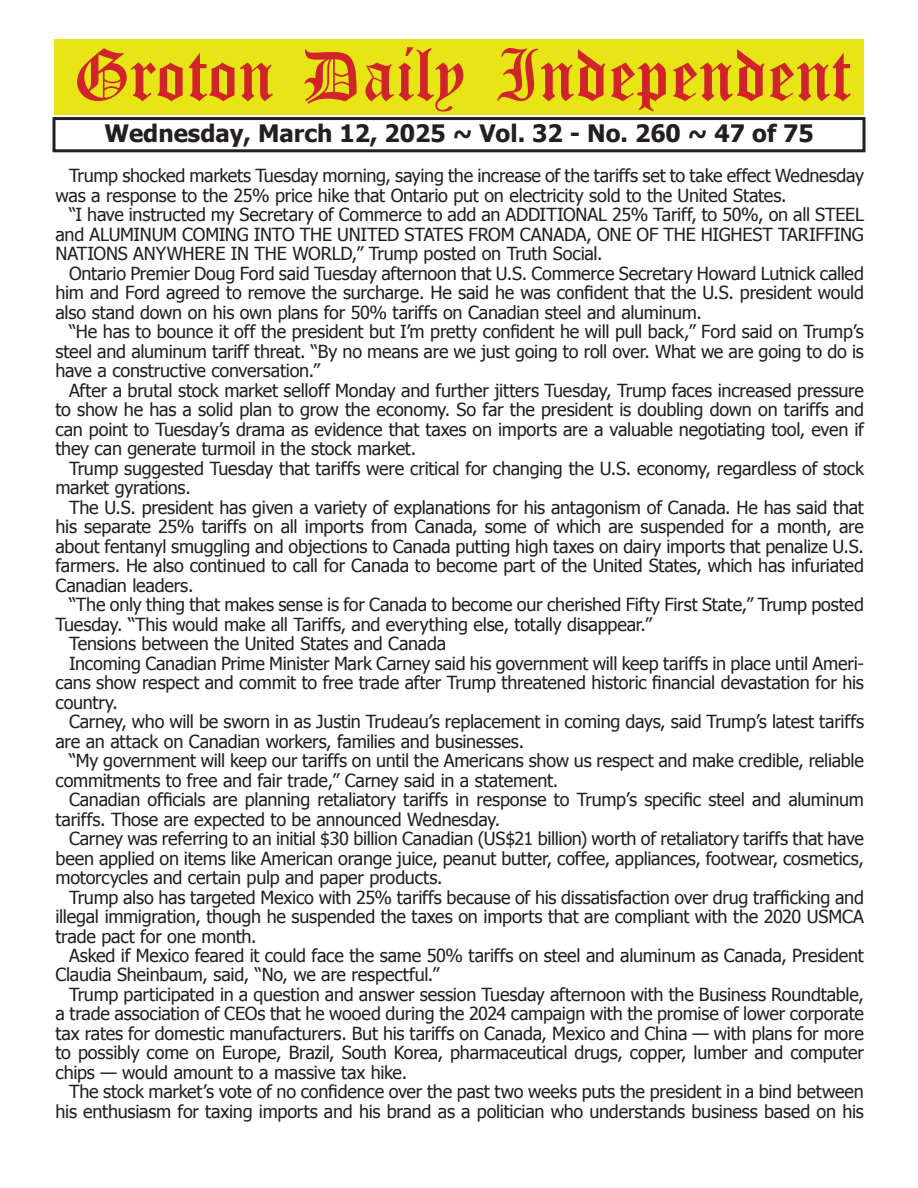
<style>
.page{position:relative;width:918px;height:1188px;background:#fff}
.page>*{position:absolute;margin:0;border:0;box-sizing:border-box;transform-origin:0 0}
.t1{font:54px "Old English Five";color:#d1232a}
.t2{font:700 24px "Tahoma";color:#231f20}
.t3{font:18px/19.5px "Tahoma";letter-spacing:-.01em;color:#231f20;text-align:justify}
</style>
<div class="page">
<div style="left:52px;top:117px;width:814px;height:35px;border:3px solid #231f20"></div>
<div style="left:54px;top:40px;width:810px;height:75px;background:#e7e515"></div>
<h1 class="t1" style="left:73px;top:50px;width:779px">Groton Daily Independent</h1>
<h2 class="t2" style="left:104px;top:116px;width:711px">Wednesday, March 12, 2025 ~ Vol. 32 - No. 260 ~ 47 of 75</h2>
<p class="t3" style="left:56px;top:165px;width:810px;text-indent:14px">Trump shocked markets Tuesday morning, saying the increase of the tariffs set to take effect Wednesday was a response to the 25% price hike that Ontario put on electricity sold to the United States.</p>
<p class="t3" style="left:56px;top:204px;width:810px;text-indent:14px">“I have instructed my Secretary of Commerce to add an ADDITIONAL 25% Tariff, to 50%, on all STEEL and ALUMINUM COMING INTO THE UNITED STATES FROM CANADA, ONE OF THE HIGHEST TARIFFING NATIONS ANYWHERE IN THE WORLD,” Trump posted on Truth Social.</p>
<p class="t3" style="left:56px;top:263px;width:810px;text-indent:14px">Ontario Premier Doug Ford said Tuesday afternoon that U.S. Commerce Secretary Howard Lutnick called him and Ford agreed to remove the surcharge. He said he was confident that the U.S. president would also stand down on his own plans for 50% tariffs on Canadian steel and aluminum.</p>
<p class="t3" style="left:56px;top:321px;width:810px;text-indent:14px">“He has to bounce it off the president but I’m pretty confident he will pull back,” Ford said on Trump’s steel and aluminum tariff threat. “By no means are we just going to roll over. What we are going to do is have a constructive conversation.”</p>
<p class="t3" style="left:56px;top:380px;width:810px;text-indent:14px">After a brutal stock market selloff Monday and further jitters Tuesday, Trump faces increased pressure to show he has a solid plan to grow the economy. So far the president is doubling down on tariffs and can point to Tuesday’s drama as evidence that taxes on imports are a valuable negotiating tool, even if they can generate turmoil in the stock market.</p>
<p class="t3" style="left:56px;top:458px;width:810px;text-indent:14px">Trump suggested Tuesday that tariffs were critical for changing the U.S. economy, regardless of stock market gyrations.</p>
<p class="t3" style="left:56px;top:497px;width:810px;text-indent:14px">The U.S. president has given a variety of explanations for his antagonism of Canada. He has said that his separate 25% tariffs on all imports from Canada, some of which are suspended for a month, are about fentanyl smuggling and objections to Canada putting high taxes on dairy imports that penalize U.S. farmers. He also continued to call for Canada to become part of the United States, which has infuriated Canadian leaders.</p>
<p class="t3" style="left:69px;top:594px;width:796px">“The only thing that makes sense is for Canada to become our cherished Fifty First State,” Trump posted</p>
<p class="t3" style="left:56px;top:613px;width:598px">Tuesday. “This would make all Tariffs, and everything else, totally disappear.”</p>
<p class="t3" style="left:69px;top:633px;width:379px">Tensions between the United States and Canada</p>
<p class="t3" style="left:69px;top:652px;width:796px">Incoming Canadian Prime Minister Mark Carney said his government will keep tariffs in place until Ameri-</p>
<p class="t3" style="left:56px;top:672px;width:810px">cans show respect and commit to free trade after Trump threatened historic financial devastation for his</p>
<p class="t3" style="left:56px;top:691px;width:64px">country.</p>
<p class="t3" style="left:69px;top:711px;width:797px">Carney, who will be sworn in as Justin Trudeau’s replacement in coming days, said Trump’s latest tariffs</p>
<p class="t3" style="left:56px;top:730px;width:470px">are an attack on Canadian workers, families and businesses.</p>
<p class="t3" style="left:69px;top:750px;width:797px">“My government will keep our tariffs on until the Americans show us respect and make credible, reliable</p>
<p class="t3" style="left:56px;top:769px;width:504px">commitments to free and fair trade,” Carney said in a statement.</p>
<p class="t3" style="left:69px;top:789px;width:796px">Canadian officials are planning retaliatory tariffs in response to Trump’s specific steel and aluminum</p>
<p class="t3" style="left:56px;top:808px;width:446px">tariffs. Those are expected to be announced Wednesday.</p>
<p class="t3" style="left:69px;top:828px;width:797px">Carney was referring to an initial $30 billion Canadian (US$21 billion) worth of retaliatory tariffs that have</p>
<p class="t3" style="left:56px;top:847px;width:810px">been applied on items like American orange juice, peanut butter, coffee, appliances, footwear, cosmetics,</p>
<p class="t3" style="left:56px;top:867px;width:389px">motorcycles and certain pulp and paper products.</p>
<p class="t3" style="left:69px;top:886px;width:797px">Trump also has targeted Mexico with 25% tariffs because of his dissatisfaction over drug trafficking and</p>
<p class="t3" style="left:56px;top:906px;width:810px">illegal immigration, though he suspended the taxes on imports that are compliant with the 2020 USMCA</p>
<p class="t3" style="left:56px;top:925px;width:203px">trade pact for one month.</p>
<p class="t3" style="left:69px;top:945px;width:796px">Asked if Mexico feared it could face the same 50% tariffs on steel and aluminum as Canada, President</p>
<p class="t3" style="left:56px;top:964px;width:385px">Claudia Sheinbaum, said, “No, we are respectful.”</p>
<p class="t3" style="left:69px;top:984px;width:797px">Trump participated in a question and answer session Tuesday afternoon with the Business Roundtable,</p>
<p class="t3" style="left:56px;top:1003px;width:810px">a trade association of CEOs that he wooed during the 2024 campaign with the promise of lower corporate</p>
<p class="t3" style="left:56px;top:1023px;width:810px">tax rates for domestic manufacturers. But his tariffs on Canada, Mexico and China — with plans for more</p>
<p class="t3" style="left:56px;top:1042px;width:810px">to possibly come on Europe, Brazil, South Korea, pharmaceutical drugs, copper, lumber and computer</p>
<p class="t3" style="left:56px;top:1062px;width:353px">chips — would amount to a massive tax hike.</p>
<p class="t3" style="left:69px;top:1081px;width:796px">The stock market’s vote of no confidence over the past two weeks puts the president in a bind between</p>
<p class="t3" style="left:56px;top:1101px;width:810px">his enthusiasm for taxing imports and his brand as a politician who understands business based on his</p>
</div>
